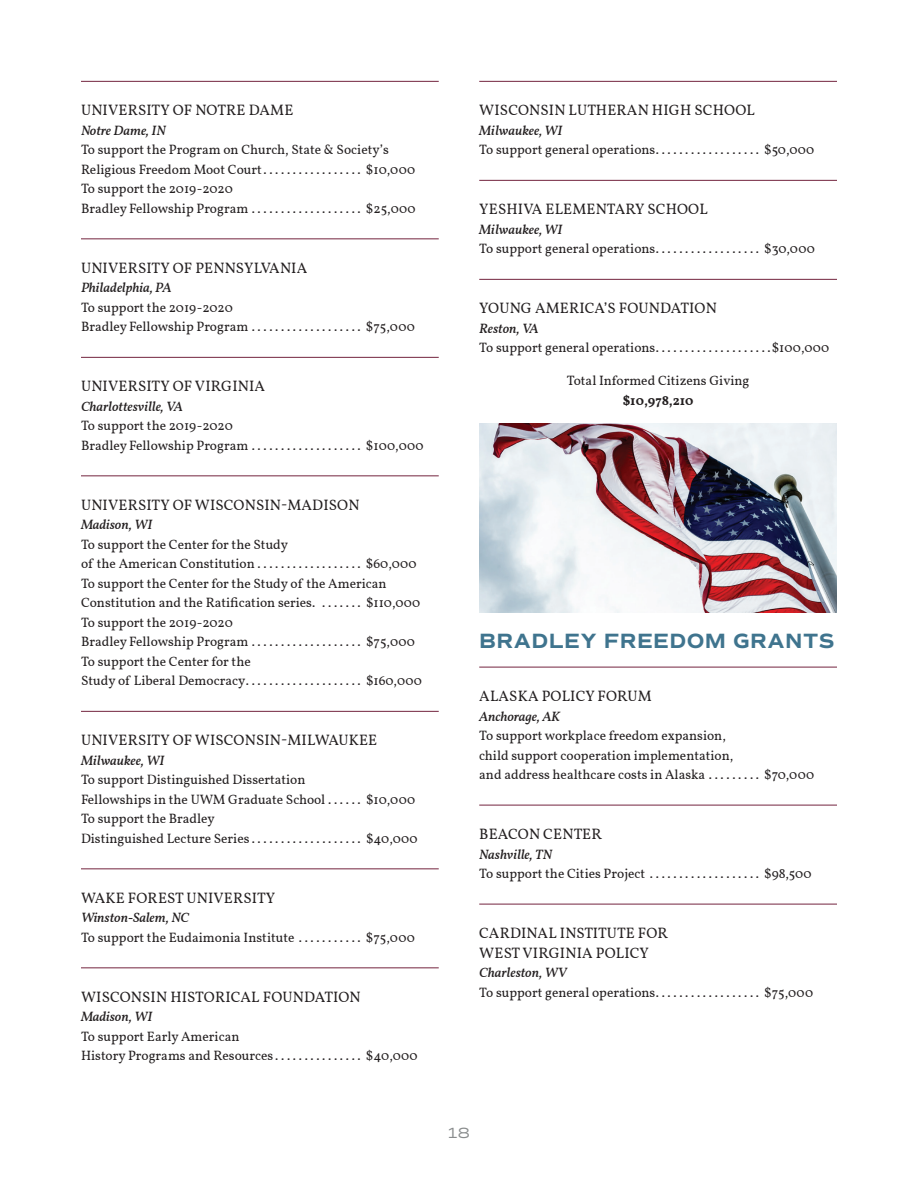
<style>
.page{position:relative;width:918px;height:1188px;background:#fff}
.page>*{position:absolute;margin:0;border:0;box-sizing:border-box;transform-origin:0 0}
.t1{font:700 21px "Commuters Sans";letter-spacing:.02em;color:#3f748e}
.t2{font:15px/19.5px "Vollkorn";letter-spacing:.01em;color:#231f20}
.t3{font:15px "Commuters Sans";color:#898c8d}
.t4{font:13.5px/19.5px "Vollkorn";color:#231f20}
.t5{font:italic 500 13.5px "Vollkorn";color:#231f20}
.t6{font:700 13.5px "Vollkorn";color:#231f20}
</style>
<div class="page">
<hr style="left:81px;top:81px;width:358px;height:1px;background:#73243e">
<hr style="left:81px;top:238px;width:358px;height:1px;background:#73243e">
<hr style="left:81px;top:357px;width:358px;height:1px;background:#73243e">
<hr style="left:81px;top:475px;width:358px;height:1px;background:#73243e">
<hr style="left:81px;top:711px;width:358px;height:1px;background:#73243e">
<hr style="left:81px;top:868px;width:358px;height:1px;background:#73243e">
<hr style="left:81px;top:967px;width:358px;height:1px;background:#73243e">
<hr style="left:479px;top:81px;width:358px;height:1px;background:#73243e">
<hr style="left:479px;top:180px;width:358px;height:1px;background:#73243e">
<hr style="left:479px;top:279px;width:358px;height:1px;background:#73243e">
<hr style="left:479px;top:667px;width:358px;height:1px;background:#73243e">
<hr style="left:479px;top:805px;width:358px;height:1px;background:#73243e">
<hr style="left:479px;top:904px;width:358px;height:1px;background:#73243e">
<img style="left:479px;top:423px;width:358px;height:189px">
<p class="t2" style="left:81px;top:100px;width:214px">UNIVERSITY OF NOTRE DAME</p>
<p class="t5" style="left:81px;top:120px;width:86px">Notre Dame, IN</p>
<p class="t4" style="left:81px;top:139px;width:309px">To support the Program on Church, State &amp; Society’s<br>Religious Freedom Moot Court..................</p>
<p class="t4" style="left:366px;top:159px;width:51px">$10,000</p>
<p class="t4" style="left:81px;top:178px;width:172px">To support the 2019-2020<br>Bradley Fellowship Program....................</p>
<p class="t4" style="left:366px;top:198px;width:51px">$25,000</p>
<p class="t2" style="left:81px;top:257px;width:228px">UNIVERSITY OF PENNSYLVANIA</p>
<p class="t5" style="left:81px;top:278px;width:92px">Philadelphia, PA</p>
<p class="t4" style="left:81px;top:297px;width:172px">To support the 2019-2020<br>Bradley Fellowship Program....................</p>
<p class="t4" style="left:366px;top:316px;width:50px">$75,000</p>
<p class="t2" style="left:81px;top:376px;width:186px">UNIVERSITY OF VIRGINIA</p>
<p class="t5" style="left:81px;top:396px;width:104px">Charlottesville, VA</p>
<p class="t4" style="left:81px;top:415px;width:172px">To support the 2019-2020<br>Bradley Fellowship Program....................</p>
<p class="t4" style="left:366px;top:435px;width:59px">$100,000</p>
<p class="t2" style="left:81px;top:494px;width:280px">UNIVERSITY OF WISCONSIN-MADISON</p>
<p class="t5" style="left:81px;top:515px;width:73px">Madison, WI</p>
<p class="t4" style="left:81px;top:534px;width:209px">To support the Center for the Study of the American Constitution...................</p>
<p class="t4" style="left:81px;top:553px;width:337px;text-indent:285px">$60,000<br>To support the Center for the Study of the American<br>Constitution and the Ratification series. ........</p>
<p class="t4" style="left:366px;top:592px;width:56px">$110,000</p>
<p class="t4" style="left:81px;top:612px;width:172px">To support the 2019-2020<br>Bradley Fellowship Program....................</p>
<p class="t4" style="left:366px;top:631px;width:50px">$75,000</p>
<p class="t4" style="left:81px;top:651px;width:171px">To support the Center for the<br>Study of Liberal Democracy.....................</p>
<p class="t4" style="left:366px;top:670px;width:58px">$160,000</p>
<p class="t2" style="left:81px;top:730px;width:298px">UNIVERSITY OF WISCONSIN-MILWAUKEE</p>
<p class="t5" style="left:81px;top:750px;width:85px">Milwaukee, WI</p>
<p class="t4" style="left:81px;top:769px;width:249px">To support Distinguished Dissertation<br>Fellowships in the UWM Graduate School.......</p>
<p class="t4" style="left:366px;top:789px;width:51px">$10,000</p>
<p class="t4" style="left:81px;top:808px;width:173px">To support the Bradley<br>Distinguished Lecture Series....................</p>
<p class="t4" style="left:366px;top:828px;width:53px">$40,000</p>
<p class="t2" style="left:81px;top:887px;width:196px">WAKE FOREST UNIVERSITY</p>
<p class="t5" style="left:81px;top:908px;width:110px">Winston-Salem, NC</p>
<p class="t4" style="left:81px;top:927px;width:219px">To support the Eudaimonia Institute............</p>
<p class="t4" style="left:366px;top:927px;width:50px">$75,000</p>
<p class="t2" style="left:81px;top:986px;width:281px">WISCONSIN HISTORICAL FOUNDATION</p>
<p class="t5" style="left:81px;top:1007px;width:73px">Madison, WI</p>
<p class="t4" style="left:81px;top:1026px;width:197px">To support Early American<br>History Programs and Resources................</p>
<p class="t4" style="left:366px;top:1045px;width:53px">$40,000</p>
<p class="t2" style="left:479px;top:100px;width:277px">WISCONSIN LUTHERAN HIGH SCHOOL</p>
<p class="t5" style="left:479px;top:120px;width:85px">Milwaukee, WI</p>
<p class="t4" style="left:479px;top:139px;width:180px">To support general operations...................</p>
<p class="t4" style="left:764px;top:139px;width:52px">$50,000</p>
<p class="t2" style="left:479px;top:199px;width:230px">YESHIVA ELEMENTARY SCHOOL</p>
<p class="t5" style="left:479px;top:219px;width:85px">Milwaukee, WI</p>
<p class="t4" style="left:479px;top:238px;width:180px">To support general operations...................</p>
<p class="t4" style="left:764px;top:238px;width:52px">$30,000</p>
<p class="t2" style="left:479px;top:298px;width:239px">YOUNG AMERICA’S FOUNDATION</p>
<p class="t5" style="left:479px;top:318px;width:61px">Reston, VA</p>
<p class="t4" style="left:479px;top:337px;width:181px">To support general operations....................</p>
<p class="t4" style="left:772px;top:337px;width:59px">$100,000</p>
<p class="t4" style="left:567px;top:370px;width:184px">Total Informed Citizens Giving</p>
<p class="t6" style="left:623px;top:390px;width:72px">$10,978,210</p>
<h1 class="t1" style="left:479px;top:628px;width:357px">BRADLEY FREEDOM GRANTS</h1>
<p class="t2" style="left:479px;top:685px;width:174px">ALASKA POLICY FORUM</p>
<p class="t5" style="left:479px;top:706px;width:83px">Anchorage, AK</p>
<p class="t4" style="left:479px;top:725px;width:255px">To support workplace freedom expansion, child support cooperation implementation, and address healthcare costs in Alaska..........</p>
<p class="t4" style="left:764px;top:764px;width:51px">$70,000</p>
<p class="t2" style="left:479px;top:823px;width:124px">BEACON CENTER</p>
<p class="t5" style="left:479px;top:844px;width:74px">Nashville, TN</p>
<p class="t4" style="left:479px;top:863px;width:172px">To support the Cities Project....................</p>
<p class="t4" style="left:764px;top:863px;width:49px">$98,500</p>
<p class="t2" style="left:479px;top:922px;width:190px">CARDINAL INSTITUTE FOR<br>WEST VIRGINIA POLICY</p>
<p class="t5" style="left:479px;top:963px;width:89px">Charleston, WV</p>
<p class="t4" style="left:479px;top:982px;width:180px">To support general operations...................</p>
<p class="t4" style="left:764px;top:982px;width:50px">$75,000</p>
<p class="t3" style="left:448px;top:1124px;width:23px">18</p>
</div>
